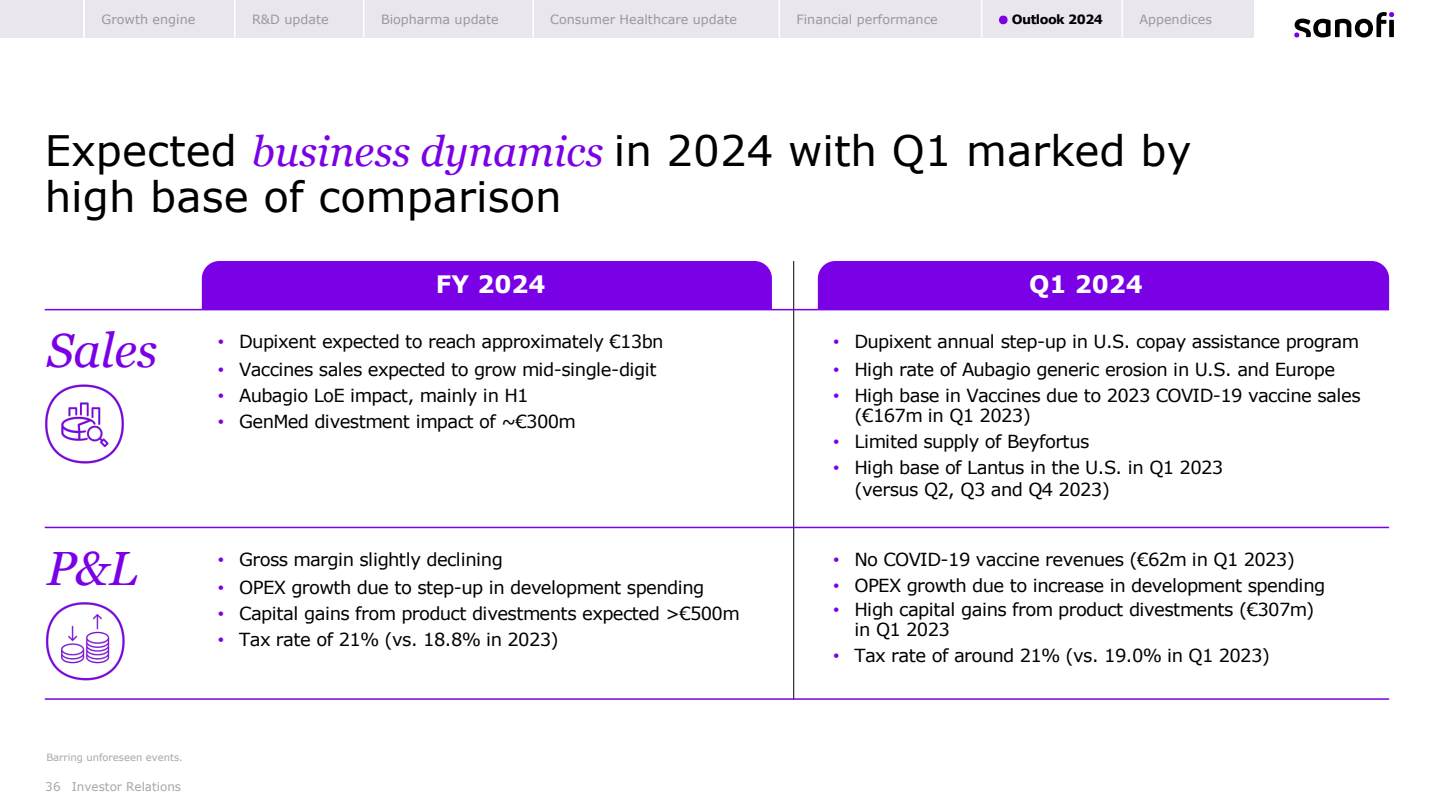
<style>
.page{position:relative;width:1440px;height:810px;background:#fff}
.page>*{position:absolute;margin:0;border:0;box-sizing:border-box;transform-origin:0 0}
.t1{font:italic 48px "Georgia";letter-spacing:-.005em;color:#7a01e6}
.t2{font:42px/46px "Verdana";color:#000}
.t3{font:700 24px "Verdana";color:#fff}
.t4{font:18px/20.2px "Verdana";letter-spacing:-.035em;color:#000}
.t5{font:12.75px "Verdana";color:#999}
.t6{font:700 12.75px "Verdana";letter-spacing:-.04em;color:#000}
.t7{font:12px "Verdana";color:#a6a6a6}
.t8{font:9.98px "Verdana";color:#a6a6a6}
.s1{font-family:"Georgia";font-style:italic;color:#7a01e6}
.s2{font-family:"Arial";color:#7a01e6}
</style>
<div class="page">
<div style="left:818px;top:261px;width:571px;height:48px;background:#7a01e6"></div>
<div style="left:202px;top:261px;width:570px;height:48px;background:#7a01e6"></div>
<hr style="left:793px;top:261px;width:1px;height:439px;background:#000">
<hr style="left:45px;top:309px;width:1344px;height:1px;background:#7a01e6">
<hr style="left:45px;top:527px;width:1344px;height:1px;background:#7a01e6">
<hr style="left:45px;top:698px;width:1344px;height:2px;background:#7a01e6">
<img style="left:45px;top:384px;width:79px;height:80px">
<img style="left:45px;top:602px;width:80px;height:79px">
<div style="left:0;top:0;width:1254px;height:38px;background:#e9e6ed"></div>
<div style="left:999px;top:16px;width:9px;height:8px;background:#7a00e6;border-radius:50%"></div>
<hr style="left:83px;top:0;width:2px;height:38px;background:#fff">
<hr style="left:234px;top:0;width:2px;height:38px;background:#fff">
<hr style="left:363px;top:0;width:1px;height:38px;background:#fff">
<hr style="left:778px;top:0;width:2px;height:38px;background:#fff">
<hr style="left:532px;top:0;width:2px;height:38px;background:#fff">
<hr style="left:981px;top:0;width:1px;height:38px;background:#fff">
<hr style="left:1121px;top:0;width:2px;height:38px;background:#fff">
<svg style="left:1294px;top:12px;width:100px;height:25px"></svg>
<p class="t5" style="left:102px;top:11px;width:95px">Growth engine</p>
<p class="t5" style="left:252px;top:11px;width:78px">R&amp;D update</p>
<p class="t5" style="left:381px;top:11px;width:119px">Biopharma update</p>
<p class="t5" style="left:550px;top:11px;width:188px">Consumer Healthcare update</p>
<p class="t5" style="left:796px;top:11px;width:143px">Financial performance</p>
<p class="t6" style="left:1012px;top:11px;width:93px">Outlook 2024</p>
<p class="t5" style="left:1139px;top:11px;width:74px">Appendices</p>
<h2 class="t2" style="left:45px;top:127px;width:1148px">Expected <span class="s1">business dynamics</span> in 2024 with Q1 marked by high base of comparison</h2>
<h3 class="t3" style="left:436px;top:268px;width:111px">FY 2024</h3>
<h3 class="t3" style="left:1029px;top:268px;width:115px">Q1 2024</h3>
<h1 class="t1" style="left:47px;top:316px;width:112px">Sales</h1>
<p class="t4" style="left:218px;top:332px;width:447px"><span class="s2">•</span> Dupixent expected to reach approximately €13bn</p>
<p class="t4" style="left:218px;top:360px;width:440px"><span class="s2">•</span> Vaccines sales expected to grow mid-single-digit</p>
<p class="t4" style="left:218px;top:385px;width:312px"><span class="s2">•</span> Aubagio LoE impact, mainly in H1</p>
<p class="t4" style="left:218px;top:411px;width:360px"><span class="s2">•</span> GenMed divestment impact of ~€300m</p>
<h1 class="t1" style="left:47px;top:533px;width:93px">P&amp;L</h1>
<p class="t4" style="left:218px;top:549px;width:286px"><span class="s2">•</span> Gross margin slightly declining</p>
<p class="t4" style="left:218px;top:577px;width:488px"><span class="s2">•</span> OPEX growth due to step-up in development spending</p>
<p class="t4" style="left:218px;top:603px;width:523px"><span class="s2">•</span> Capital gains from product divestments expected &gt;€500m</p>
<p class="t4" style="left:218px;top:629px;width:342px"><span class="s2">•</span> Tax rate of 21% (vs. 18.8% in 2023)</p>
<p class="t8" style="left:47px;top:750px;width:138px">Barring unforeseen events.</p>
<p class="t7" style="left:45px;top:778px;width:17px">36</p>
<p class="t7" style="left:72px;top:778px;width:111px">Investor Relations</p>
<p class="t4" style="left:833px;top:332px;width:528px"><span class="s2">•</span> Dupixent annual step-up in U.S. copay assistance program</p>
<p class="t4" style="left:833px;top:360px;width:504px"><span class="s2">•</span> High rate of Aubagio generic erosion in U.S. and Europe</p>
<p class="t4" style="left:855px;top:385px;width:508px;text-indent:-22px"><span class="s2">•</span> High base in Vaccines due to 2023 COVID-19 vaccine sales (€167m in Q1 2023)</p>
<p class="t4" style="left:833px;top:432px;width:258px"><span class="s2">•</span> Limited supply of Beyfortus</p>
<p class="t4" style="left:855px;top:456px;width:370px;line-height:22px;text-indent:-21px"><span class="s2">•</span> High base of Lantus in the U.S. in Q1 2023 (versus Q2, Q3 and Q4 2023)</p>
<p class="t4" style="left:833px;top:549px;width:463px"><span class="s2">•</span> No COVID-19 vaccine revenues (€62m in Q1 2023)</p>
<p class="t4" style="left:833px;top:576px;width:494px"><span class="s2">•</span> OPEX growth due to increase in development spending</p>
<p class="t4" style="left:855px;top:600px;width:461px;line-height:19.6px;text-indent:-21px"><span class="s2">•</span> High capital gains from product divestments (€307m) in Q1 2023</p>
<p class="t4" style="left:833px;top:645px;width:438px"><span class="s2">•</span> Tax rate of around 21% (vs. 19.0% in Q1 2023)</p>
</div>
